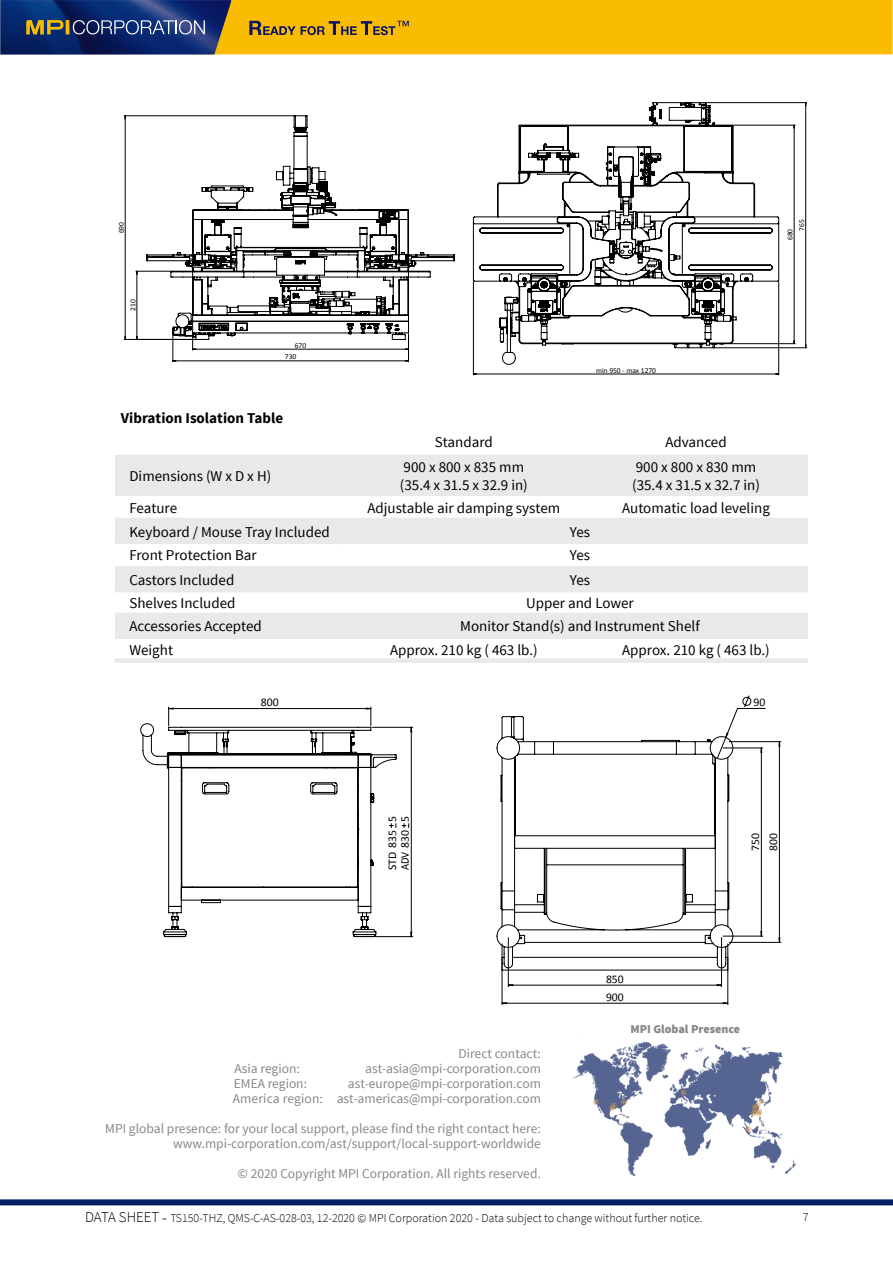
<style>
.page{position:relative;width:893px;height:1263px;background:#fff}
.page>*{position:absolute;margin:0;border:0;box-sizing:border-box;transform-origin:0 0}
.t1{font:15px/18px "Source Sans Pro";color:#000}
.t2{font:700 15px "Source Sans Pro";color:#000}
.t3{font:13.5px/15px "Source Sans Pro";color:#878787;text-align:right}
.t4{font:300 12px "Source Sans Pro";color:#000}
.t5{font:900 12px "Source Sans Pro";color:#878787}
.t6{font:11.7px/18px "Calibri";color:#000}
.t7{font:11.7px "Calibri";color:#000;scale:.9 1}
.t8{font:7.5px/11.7px "Calibri";color:#000}
.s1{font-size:15px}
.s2{font-size:16.5px}
</style>
<div class="page">
<img style="left:573px;top:1041px;width:223px;height:135px">
<svg style="left:0;top:0;width:893px;height:54px;background:#bf981d"></svg>
<div style="left:0;top:1199px;width:893px;height:6px;background:#001e62"></div>
<hr style="left:173px;top:361px;width:235px;height:1px;background:#000">
<hr style="left:193px;top:349px;width:215px;height:1px;background:#000">
<hr style="left:136px;top:271px;width:35px;height:1px;background:#000">
<hr style="left:124px;top:339px;width:70px;height:1px;background:#000">
<hr style="left:124px;top:116px;width:170px;height:1px;background:#000">
<svg style="left:173px;top:340px;width:3px;height:22px"></svg>
<svg style="left:406px;top:340px;width:3px;height:22px"></svg>
<svg style="left:192px;top:340px;width:4px;height:10px"></svg>
<svg style="left:125px;top:116px;width:13px;height:223px"></svg>
<svg style="left:146px;top:116px;width:309px;height:224px"></svg>
<hr style="left:473px;top:282px;width:1px;height:93px;background:#000">
<hr style="left:778px;top:282px;width:1px;height:93px;background:#000">
<hr style="left:473px;top:374px;width:306px;height:1px;background:#000">
<hr style="left:734px;top:125px;width:61px;height:1px;background:#000">
<hr style="left:731px;top:343px;width:64px;height:1px;background:#000">
<hr style="left:794px;top:125px;width:1px;height:219px;background:#000">
<hr style="left:677px;top:347px;width:130px;height:1px;background:#000">
<hr style="left:707px;top:102px;width:100px;height:1px;background:#000">
<hr style="left:805px;top:103px;width:1px;height:245px;background:#000">
<svg style="left:473px;top:102px;width:306px;height:263px"></svg>
<svg style="left:115px;top:455px;width:693px;height:181px;fill:#e9e9e9"></svg>
<hr style="left:115px;top:518px;width:229px;height:3px;background:#e9e9e9">
<hr style="left:344px;top:518px;width:232px;height:3px;background:#e9e9e9">
<hr style="left:576px;top:518px;width:232px;height:3px;background:#e9e9e9">
<hr style="left:115px;top:541px;width:229px;height:3px;background:#e9e9e9">
<hr style="left:344px;top:541px;width:232px;height:3px;background:#e9e9e9">
<hr style="left:576px;top:541px;width:232px;height:3px;background:#e9e9e9">
<hr style="left:115px;top:566px;width:229px;height:3px;background:#e9e9e9">
<hr style="left:344px;top:566px;width:232px;height:3px;background:#e9e9e9">
<hr style="left:576px;top:566px;width:232px;height:3px;background:#e9e9e9">
<hr style="left:115px;top:589px;width:229px;height:3px;background:#e9e9e9">
<hr style="left:344px;top:589px;width:232px;height:3px;background:#e9e9e9">
<hr style="left:576px;top:589px;width:232px;height:3px;background:#e9e9e9">
<hr style="left:115px;top:613px;width:229px;height:3px;background:#e9e9e9">
<hr style="left:344px;top:613px;width:232px;height:3px;background:#e9e9e9">
<hr style="left:576px;top:613px;width:232px;height:3px;background:#e9e9e9">
<hr style="left:115px;top:636px;width:229px;height:3px;background:#e9e9e9">
<hr style="left:344px;top:636px;width:232px;height:3px;background:#e9e9e9">
<hr style="left:576px;top:636px;width:232px;height:3px;background:#e9e9e9">
<div style="left:115px;top:658px;width:229px;height:5px;background:#e9e9e9"></div>
<div style="left:344px;top:658px;width:232px;height:5px;background:#e9e9e9"></div>
<div style="left:576px;top:658px;width:232px;height:5px;background:#e9e9e9"></div>
<svg style="left:169px;top:706px;width:245px;height:231px"></svg>
<svg style="left:140px;top:723px;width:257px;height:214px"></svg>
<hr style="left:723px;top:936px;width:40px;height:1px;background:#000">
<hr style="left:729px;top:942px;width:52px;height:1px;background:#000">
<hr style="left:729px;top:741px;width:52px;height:1px;background:#000">
<hr style="left:508px;top:937px;width:1px;height:50px;background:#000">
<hr style="left:721px;top:937px;width:1px;height:50px;background:#000">
<hr style="left:502px;top:944px;width:1px;height:61px;background:#000">
<hr style="left:727px;top:944px;width:1px;height:61px;background:#000">
<svg style="left:496px;top:695px;width:269px;height:241px"></svg>
<svg style="left:779px;top:742px;width:1px;height:200px"></svg>
<svg style="left:509px;top:984px;width:212px;height:2px"></svg>
<svg style="left:503px;top:1003px;width:224px;height:1px"></svg>
<svg style="left:497px;top:716px;width:236px;height:254px"></svg>
<p class="t8" style="left:115px;top:233px;width:13px;rotate:-90deg">690</p>
<p class="t8" style="left:784px;top:231px;width:13px;text-indent:-9px;rotate:-90deg">680<br>765</p>
<p class="t8" style="left:127px;top:311px;width:13px;rotate:-90deg">210</p>
<p class="t8" style="left:285px;top:339px;width:23px;text-indent:10px">670<br>730</p>
<p class="t2" style="left:121px;top:409px;width:164px">Vibration Isolation Table</p>
<p class="t8" style="left:596px;top:364px;width:62px">min 950 - max 1270</p>
<p class="t1" style="left:435px;top:433px;width:60px">Standard</p>
<p class="t1" style="left:665px;top:433px;width:63px">Advanced</p>
<p class="t1" style="left:129px;top:467px;width:143px">Dimensions (W x D x H)</p>
<p class="t1" style="left:400px;top:458px;width:129px">900 x 800 x 835 mm (35.4 x 31.5 x 32.9 in)</p>
<p class="t1" style="left:632px;top:458px;width:129px">900 x 800 x 830 mm (35.4 x 31.5 x 32.7 in)</p>
<p class="t1" style="left:129px;top:499px;width:49px">Feature</p>
<p class="t1" style="left:367px;top:499px;width:194px">Adjustable air damping system</p>
<p class="t1" style="left:622px;top:499px;width:149px">Automatic load leveling</p>
<p class="t1" style="left:129px;top:523px;width:202px">Keyboard / Mouse Tray Included</p>
<p class="t1" style="left:570px;top:523px;width:22px">Yes</p>
<p class="t1" style="left:129px;top:546px;width:129px">Front Protection Bar</p>
<p class="t1" style="left:570px;top:546px;width:22px">Yes</p>
<p class="t1" style="left:129px;top:571px;width:106px">Castors Included</p>
<p class="t1" style="left:570px;top:571px;width:22px">Yes</p>
<p class="t1" style="left:129px;top:594px;width:108px">Shelves Included</p>
<p class="t1" style="left:526px;top:594px;width:109px">Upper and Lower</p>
<p class="t1" style="left:129px;top:618px;width:134px">Accessories Accepted</p>
<p class="t1" style="left:460px;top:618px;width:241px">Monitor Stand(s) and Instrument Shelf</p>
<p class="t1" style="left:129px;top:641px;width:45px">Weight</p>
<p class="t1" style="left:390px;top:641px;width:149px">Approx. 210 kg ( 463 lb.)</p>
<p class="t1" style="left:622px;top:641px;width:149px">Approx. 210 kg ( 463 lb.)</p>
<p class="t6" style="left:261px;top:693px;width:19px">800</p>
<p class="t6" style="left:753px;top:693px;width:13px">90</p>
<p class="t6" style="left:383px;top:822px;width:7px;rotate:-90deg">5</p>
<p class="t7" style="left:398px;top:870px;width:62px;rotate:-90deg">ADV 830 5</p>
<p class="t6" style="left:383px;top:870px;width:42px;rotate:-90deg">STD 835</p>
<p class="t3" style="left:458px;top:1046px;width:84px">Direct contact:</p>
<p class="t3" style="left:235px;top:1061px;width:67px">Asia region:</p>
<p class="t3" style="left:365px;top:1061px;width:177px">ast-asia@mpi-corporation.com</p>
<p class="t3" style="left:234px;top:1076px;width:75px">EMEA region:</p>
<p class="t3" style="left:233px;top:1076px;width:309px">ast-europe@mpi-corporation.com<br>America region: ast-americas@mpi-corporation.com</p>
<p class="t3" style="left:105px;top:1121px;width:437px">MPI global presence: for your local support, please find the right contact here: www.mpi-corporation.com/ast/support/local-support-worldwide</p>
<p class="t3" style="left:238px;top:1166px;width:304px">© 2020 Copyright MPI Corporation. All rights reserved.</p>
<p class="t6" style="left:746px;top:851px;width:19px;rotate:-90deg">750</p>
<p class="t6" style="left:764px;top:851px;width:19px;rotate:-90deg">800</p>
<p class="t6" style="left:606px;top:970px;width:19px">850<br>900</p>
<p class="t5" style="left:630px;top:1021px;width:111px">MPI Global Presence</p>
<p class="t4" style="left:85px;top:1210px;width:619px"><span class="s1">DATA SHEET</span> <span class="s2">-</span> TS150-THZ, QMS-C-AS-028-03, 12-2020 © MPI Corporation 2020 - Data subject to change without further notice.</p>
<p class="t4" style="left:803px;top:1210px;width:7px">7</p>
</div>
